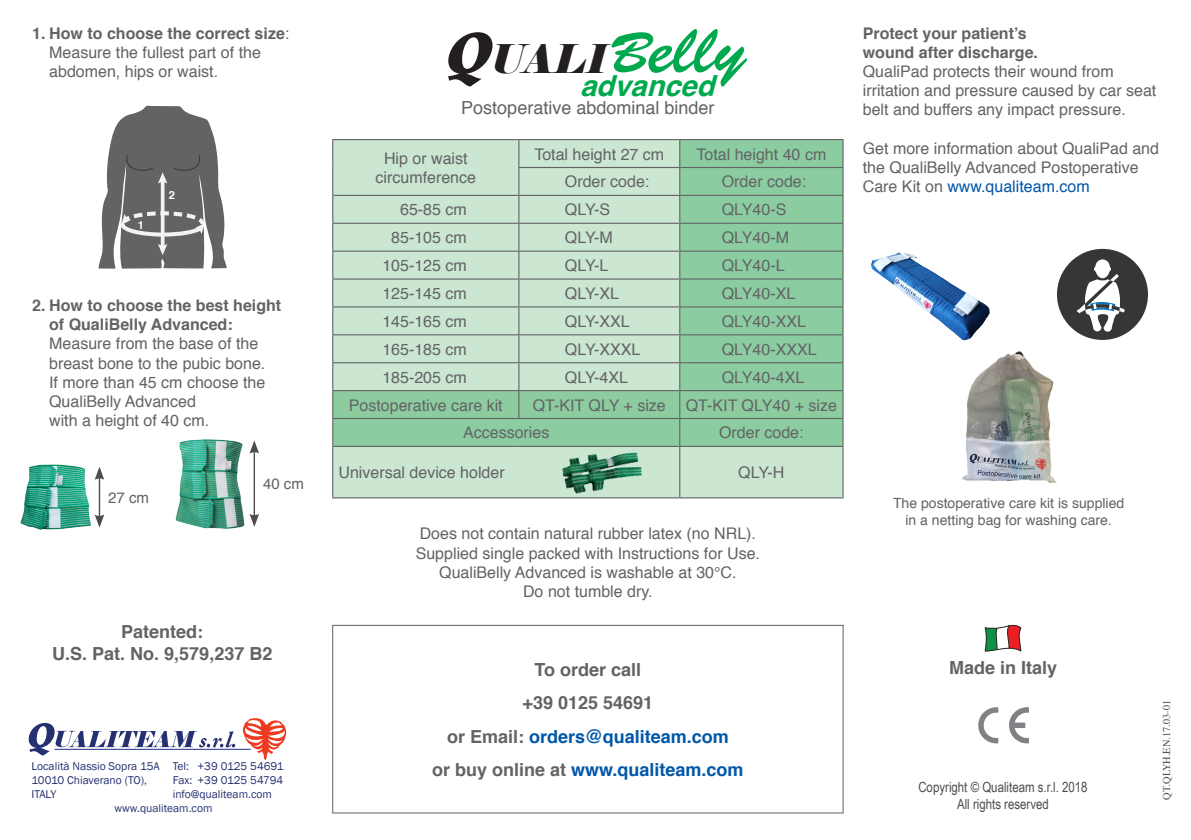
<style>
.page{position:relative;width:1191px;height:840px;background:#fff}
.page>*{position:absolute;margin:0;border:0;box-sizing:border-box;transform-origin:0 0}
.t1{font:italic 39.4px "Elephant";color:#231f20}
.t2{font:italic 700 29px "Helvetica";color:#00a94e}
.t3{font:700 18px/21.6px "Helvetica";color:#636366;text-align:center}
.t4{font:700 18px "Helvetica";color:#0157a8}
.t5{font:18px "Helvetica";color:#636366}
.t6{font:16px/19.2px "Helvetica";color:#636366}
.t7{font:15px "Helvetica";color:#636366}
.t8{font:14px/16.8px "Helvetica";color:#636366;text-align:center}
.t9{font:14px/16.8px "Arial Narrow";color:#504c4c;text-align:center}
.t10{font:11.6px/13.8px "Franklin Gothic";color:#243070}
.t11{font:700 11.2px "Helvetica";color:#fff}
.t12{font:10.4px "Times";color:#504c4c}
.s1{font-weight:700}
.s2{font-family:"Belwe BT";font-weight:700;font-size:59px}
.s3{font-family:"Brush Script Std";font-style:normal;font-size:57.2px;color:#00a94e}
.s4{font-family:"Brush Script Std";font-style:normal;font-size:69px;color:#00a94e}
.s5{color:#636366}
.s6{color:#0157a8}
</style>
<div class="page">
<div style="left:332px;top:624px;width:511px;height:189px;border:1px solid #636366"></div>
<hr style="left:55px;top:748px;width:196px;height:1px;background:#283890">
<svg style="left:28px;top:722px;width:207px;height:33px"></svg>
<svg style="left:242px;top:718px;width:45px;height:41px"></svg>
<svg style="left:1009px;top:707px;width:20px;height:36px"></svg>
<svg style="left:978px;top:707px;width:20px;height:36px"></svg>
<svg style="left:985px;top:624px;width:36px;height:27px"></svg>
<div style="left:1057px;top:249px;width:91px;height:91px;background:#363635;border-radius:50%"></div>
<svg style="left:1076px;top:259px;width:48px;height:72px"></svg>
<img style="left:871px;top:252px;width:45px;height:51px">
<img style="left:962px;top:351px;width:95px;height:132px">
<img style="left:21px;top:464px;width:70px;height:65px">
<hr style="left:99px;top:476px;width:1px;height:41px;background:#504c4c">
<svg style="left:95px;top:467px;width:9px;height:12px"></svg>
<svg style="left:95px;top:514px;width:9px;height:13px"></svg>
<img style="left:175px;top:439px;width:70px;height:90px">
<hr style="left:254px;top:450px;width:1px;height:66px;background:#504c4c">
<svg style="left:249px;top:440px;width:10px;height:13px"></svg>
<svg style="left:249px;top:513px;width:10px;height:13px"></svg>
<div style="left:333px;top:446px;width:509px;height:51px;background:#cbe6d1"></div>
<hr style="left:332px;top:139px;width:187px;height:1px;background:#636366">
<hr style="left:519px;top:139px;width:161px;height:1px;background:#636366">
<hr style="left:680px;top:139px;width:163px;height:1px;background:#636366">
<hr style="left:332px;top:446px;width:1px;height:51px;background:#636366">
<hr style="left:679px;top:446px;width:1px;height:51px;background:#636366">
<hr style="left:842px;top:446px;width:1px;height:51px;background:#636366">
<hr style="left:332px;top:497px;width:187px;height:1px;background:#636366">
<hr style="left:519px;top:497px;width:161px;height:1px;background:#636366">
<hr style="left:680px;top:497px;width:163px;height:1px;background:#636366">
<svg style="left:332px;top:140px;width:511px;height:306px;background:#abd5b7"></svg>
<hr style="left:518px;top:195px;width:162px;height:1px;background:#636366">
<svg style="left:98px;top:105px;width:128px;height:163px"></svg>
<img style="left:552px;top:438px;width:98px;height:61px">
<p class="t6" style="left:49px;top:24px;width:242px;text-indent:-17px"><span class="s1">1. How to choose the correct size</span>:<br>Measure the fullest part of the abdomen, hips or waist.</p>
<p class="t11" style="left:138px;top:216px;width:8px">1</p>
<p class="t11" style="left:169px;top:186px;width:8px">2</p>
<p class="t6" style="left:49px;top:296px;width:234px;text-indent:-17px"><span class="s1">2. How to choose the best height of QualiBelly Advanced:<br></span>Measure from the base of the breast bone to the pubic bone.<br>If more than 45 cm choose the<br>QualiBelly Advanced<br>with a height of 40 cm.</p>
<p class="t7" style="left:108px;top:485px;width:42px">27 cm</p>
<p class="t7" style="left:263px;top:472px;width:42px">40 cm</p>
<p class="t3" style="left:52px;top:621px;width:222px">Patented:<br>U.S. Pat. No. 9,579,237 B2</p>
<p class="t1" style="left:441px;top:34px;width:306px"><span class="s2">Q</span>UALI<span class="s3">B</span><span class="s4">e l l y</span></p>
<p class="t2" style="left:580px;top:62px;width:135px">advanced</p>
<p class="t5" style="left:461px;top:94px;width:255px">Postoperative abdominal binder</p>
<p class="t6" style="left:384px;top:149px;width:85px">Hip or waist</p>
<p class="t6" style="left:375px;top:168px;width:102px">circumference</p>
<p class="t6" style="left:534px;top:145px;width:131px">Total height 27 cm</p>
<p class="t6" style="left:696px;top:145px;width:131px">Total height 40 cm</p>
<p class="t6" style="left:565px;top:173px;width:86px">Order code:</p>
<p class="t6" style="left:722px;top:173px;width:86px">Order code:</p>
<p class="t6" style="left:400px;top:200px;width:68px">65-85 cm</p>
<p class="t6" style="left:565px;top:200px;width:47px">QLY-S</p>
<p class="t6" style="left:722px;top:200px;width:66px">QLY40-S</p>
<p class="t6" style="left:391px;top:228px;width:77px">85-105 cm</p>
<p class="t6" style="left:565px;top:228px;width:50px">QLY-M</p>
<p class="t6" style="left:722px;top:228px;width:69px">QLY40-M</p>
<p class="t6" style="left:382px;top:256px;width:86px">105-125 cm</p>
<p class="t6" style="left:565px;top:256px;width:45px">QLY-L</p>
<p class="t6" style="left:722px;top:256px;width:64px">QLY40-L</p>
<p class="t6" style="left:382px;top:284px;width:86px">125-145 cm</p>
<p class="t6" style="left:565px;top:284px;width:56px">QLY-XL</p>
<p class="t6" style="left:722px;top:284px;width:75px">QLY40-XL</p>
<p class="t6" style="left:382px;top:312px;width:86px">145-165 cm</p>
<p class="t6" style="left:565px;top:312px;width:66px">QLY-XXL</p>
<p class="t6" style="left:722px;top:312px;width:86px">QLY40-XXL</p>
<p class="t6" style="left:382px;top:340px;width:86px">165-185 cm</p>
<p class="t6" style="left:565px;top:340px;width:77px">QLY-XXXL</p>
<p class="t6" style="left:722px;top:340px;width:96px">QLY40-XXXL</p>
<p class="t6" style="left:382px;top:368px;width:86px">185-205 cm</p>
<p class="t6" style="left:565px;top:368px;width:65px">QLY-4XL</p>
<p class="t6" style="left:722px;top:368px;width:84px">QLY40-4XL</p>
<p class="t6" style="left:349px;top:395px;width:155px">Postoperative care kit</p>
<p class="t6" style="left:533px;top:395px;width:134px">QT-KIT QLY + size</p>
<p class="t6" style="left:686px;top:395px;width:153px">QT-KIT QLY40 + size</p>
<p class="t6" style="left:463px;top:423px;width:88px">Accessories</p>
<p class="t6" style="left:719px;top:423px;width:86px">Order code:</p>
<p class="t6" style="left:338px;top:463px;width:168px">Universal device holder</p>
<p class="t6" style="left:738px;top:463px;width:48px">QLY-H</p>
<p class="t6" style="left:416px;top:524px;width:346px">Does not contain natural rubber latex (no NRL).<br>Supplied single packed with Instructions for Use.</p>
<p class="t6" style="left:439px;top:562px;width:299px;text-align:center">QualiBelly Advanced is washable at 30°C.<br>Do not tumble dry.</p>
<p class="t3" style="left:534px;top:658px;width:108px">To order call</p>
<p class="t3" style="left:522px;top:692px;width:132px">+39 0125 54691</p>
<p class="t4" style="left:447px;top:721px;width:283px"><span class="s5">or Email:</span> orders@qualiteam.com</p>
<p class="t10" style="left:32px;top:759px;width:254px">Località Nassio Sopra 15A Tel: +39 0125 54691</p>
<p class="t4" style="left:432px;top:754px;width:313px"><span class="s5">or buy online at</span> www.qualiteam.com</p>
<p class="t10" style="left:32px;top:773px;width:117px">10010 Chiaverano (TO),</p>
<p class="t10" style="left:173px;top:773px;width:112px">Fax: +39 0125 54794</p>
<p class="t10" style="left:32px;top:786px;width:26px">ITALY</p>
<p class="t10" style="left:114px;top:786px;width:159px;text-indent:58px">info@qualiteam.com www.qualiteam.com</p>
<p class="t6" style="left:863px;top:24px;width:295px"><span class="s1">Protect your patient’s<br>wound after discharge.<br></span>QualiPad protects their wound from irritation and pressure caused by car seat belt and buffers any impact pressure.</p>
<p class="t6" style="left:863px;top:139px;width:298px">Get more information about QualiPad and the QualiBelly Advanced Postoperative<br>Care Kit on <span class="s6">www.qualiteam.com</span></p>
<p class="t8" style="left:893px;top:495px;width:233px">The postoperative care kit is supplied in a netting bag for washing care.</p>
<p class="t3" style="left:949px;top:656px;width:110px">Made in Italy</p>
<p class="t9" style="left:918px;top:777px;width:171px">Copyright © Qualiteam s.r.l. 2018<br>All rights reserved</p>
<p class="t12" style="left:1157px;top:799px;width:101px;rotate:-90deg">QT.QLYH.EN.17.03-01</p>
</div>
